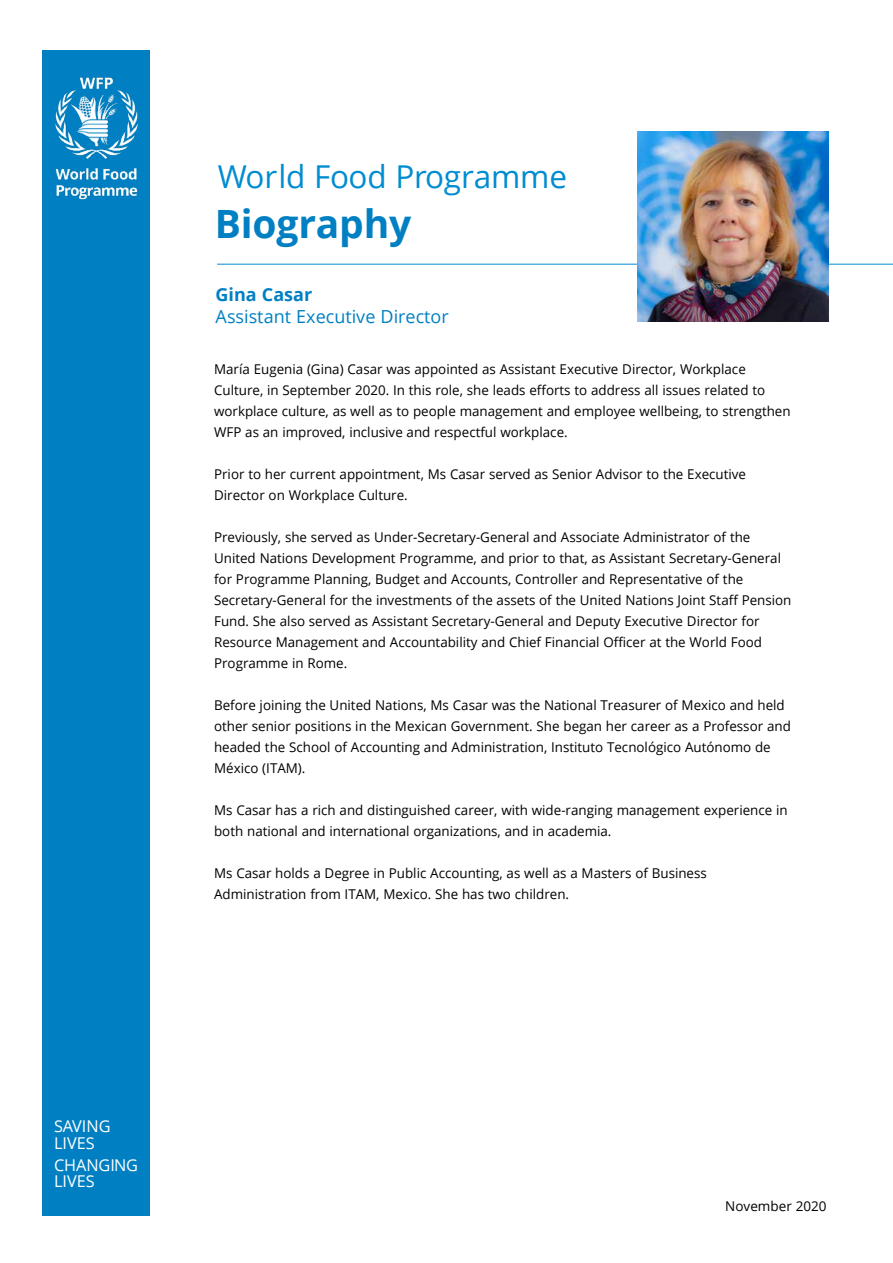
<style>
.page{position:relative;width:893px;height:1263px;background:#fff}
.page>*{position:absolute;margin:0;border:0;box-sizing:border-box;transform-origin:0 0}
.t1{font:700 39px "Open Sans";letter-spacing:-.005em;color:#0080c3}
.t2{font:31.5px "Open Sans";letter-spacing:-.005em;color:#008cd1}
.t3{font:18px "Open Sans";color:#0080c3}
.t4{font:700 18px "Open Sans";color:#0080c3}
.t5{font:16.35px/16.5px "Open Sans";color:#fff}
.t6{font:13.5px/21px "Open Sans";color:#000}
</style>
<div class="page">
<hr style="left:217px;top:264px;width:676px;height:1px;background:#008cd1">
<div style="left:43px;top:50px;width:107px;height:1166px;background:#0080c3"></div>
<img style="left:55px;top:77px;width:83px;height:123px">
<img style="left:638px;top:131px;width:190px;height:191px">
<h2 class="t2" style="left:218px;top:155px;width:351px">World Food Programme</h2>
<h1 class="t1" style="left:215px;top:196px;width:198px">Biography</h1>
<h3 class="t4" style="left:216px;top:282px;width:98px">Gina Casar</h3>
<h3 class="t3" style="left:216px;top:304px;width:235px">Assistant Executive Director</h3>
<p class="t6" style="left:214px;top:358px;width:578px">María Eugenia (Gina) Casar was appointed as Assistant Executive Director, Workplace Culture, in September 2020. In this role, she leads efforts to address all issues related to workplace culture, as well as to people management and employee wellbeing, to strengthen WFP as an improved, inclusive and respectful workplace.</p>
<p class="t6" style="left:214px;top:463px;width:533px">Prior to her current appointment, Ms Casar served as Senior Advisor to the Executive<br>Director on Workplace Culture.</p>
<p class="t6" style="left:214px;top:526px;width:579px">Previously, she served as Under-Secretary-General and Associate Administrator of the United Nations Development Programme, and prior to that, as Assistant Secretary-General for Programme Planning, Budget and Accounts, Controller and Representative of the Secretary-General for the investments of the assets of the United Nations Joint Staff Pension Fund. She also served as Assistant Secretary-General and Deputy Executive Director for Resource Management and Accountability and Chief Financial Officer at the World Food Programme in Rome.</p>
<p class="t6" style="left:214px;top:695px;width:578px">Before joining the United Nations, Ms Casar was the National Treasurer of Mexico and held other senior positions in the Mexican Government. She began her career as a Professor and headed the School of Accounting and Administration, Instituto Tecnológico Autónomo de México (ITAM).</p>
<p class="t6" style="left:214px;top:800px;width:575px">Ms Casar has a rich and distinguished career, with wide-ranging management experience in both national and international organizations, and in academia.</p>
<p class="t6" style="left:214px;top:863px;width:494px">Ms Casar holds a Degree in Public Accounting, as well as a Masters of Business<br>Administration from ITAM, Mexico. She has two children.</p>
<p class="t5" style="left:54px;top:1118px;width:58px">SAVING<br>LIVES</p>
<p class="t5" style="left:54px;top:1156px;width:86px">CHANGING<br>LIVES</p>
<p class="t6" style="left:725px;top:1195px;width:103px">November 2020</p>
</div>
